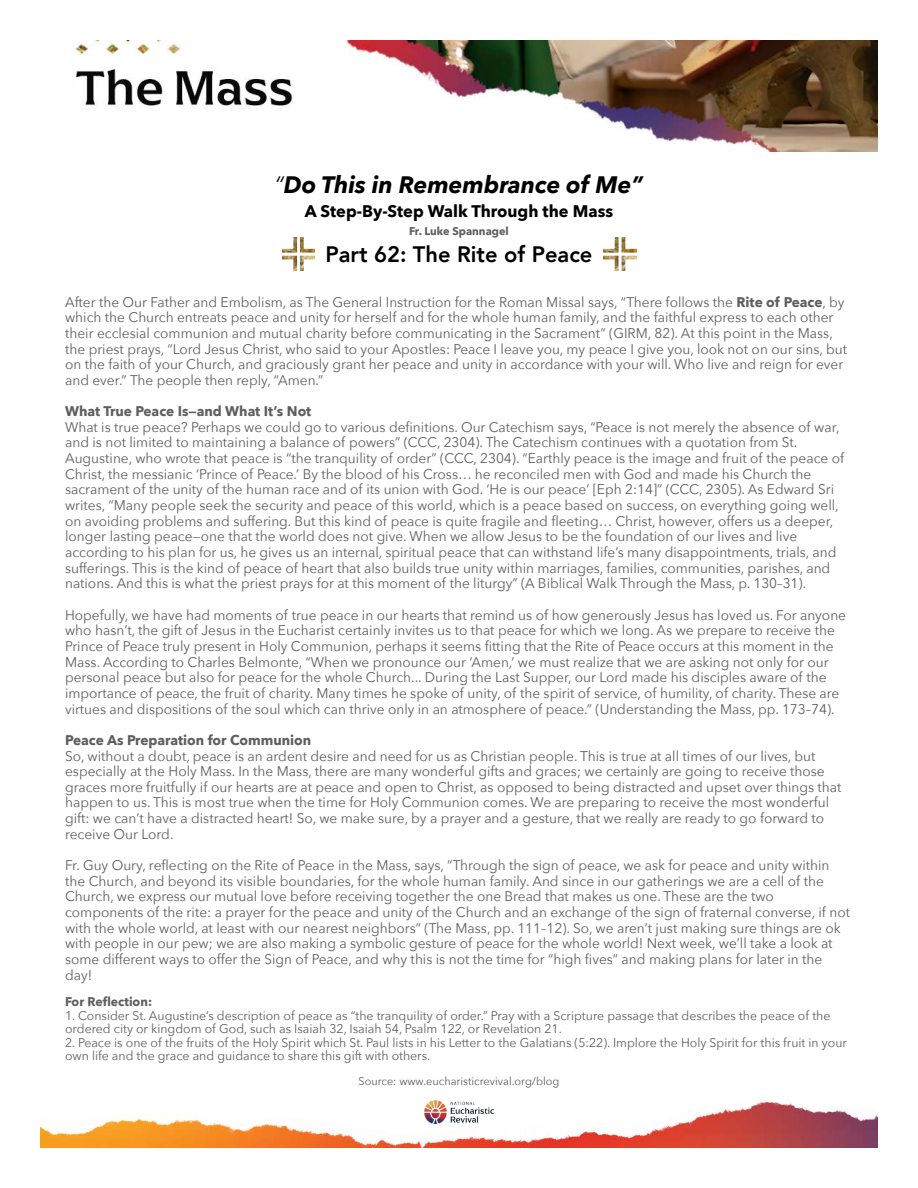
<style>
.page{position:relative;width:918px;height:1188px;background:#fff}
.page>*{position:absolute;margin:0;border:0;box-sizing:border-box;transform-origin:0 0}
.t1{font:italic 700 23.7px "Avenir Next";color:#000}
.t2{font:800 22.35px "Avenir";color:#000}
.t3{font:700 16.8px "Avenir Next";color:#000}
.t4{font:13.95px/15.6px "Avenir Next";color:#5e5e5e}
.t5{font:12.6px/13.4px "Avenir Next";color:#5e5e5e}
.t6{font:700 12.6px "Avenir Next";color:#5e5e5e}
.t7{font:11.25px "Avenir Next";color:#5e5e5e}
.t8{font:700 11.25px "Avenir Next";color:#5e5e5e}
.s1{font-weight:400}
.s2{font-weight:700}
</style>
<div class="page">
<img style="left:40px;top:1100px;width:838px;height:48px">
<img style="left:425px;top:1101px;width:68px;height:23px">
<img style="left:604px;top:238px;width:32px;height:33px">
<img style="left:282px;top:238px;width:33px;height:33px">
<img style="left:75px;top:40px;width:803px;height:112px">
<p class="t1" style="left:275px;top:164px;width:370px"><span class="s1">“</span>Do This in Remembrance of Me”</p>
<p class="t3" style="left:305px;top:197px;width:310px">A Step-By-Step Walk Through the Mass</p>
<p class="t8" style="left:409px;top:221px;width:101px">Fr. Luke Spannagel</p>
<p class="t2" style="left:326px;top:236px;width:268px">Part 62: The Rite of Peace</p>
<p class="t4" style="left:65px;top:293px;width:783px">After the Our Father and Embolism, as The General Instruction for the Roman Missal says, “There follows the <span class="s2">Rite of Peace</span>, by which the Church entreats peace and unity for herself and for the whole human family, and the faithful express to each other their ecclesial communion and mutual charity before communicating in the Sacrament” (GIRM, 82). At this point in the Mass, the priest prays, “Lord Jesus Christ, who said to your Apostles: Peace I leave you, my peace I give you, look not on our sins, but on the faith of your Church, and graciously grant her peace and unity in accordance with your will. Who live and reign for ever and ever.” The people then reply, “Amen.”</p>
<p class="t4" style="left:65px;top:403px;width:781px"><span class="s2">What True Peace Is—and What It’s Not<br></span>What is true peace? Perhaps we could go to various definitions. Our Catechism says, “Peace is not merely the absence of war, and is not limited to maintaining a balance of powers” (CCC, 2304). The Catechism continues with a quotation from St.<br>Augustine, who wrote that peace is “the tranquility of order” (CCC, 2304). “Earthly peace is the image and fruit of the peace of Christ, the messianic ‘Prince of Peace.’ By the blood of his Cross… he reconciled men with God and made his Church the sacrament of the unity of the human race and of its union with God. ‘He is our peace’ [Eph 2:14]” (CCC, 2305). As Edward Sri writes, “Many people seek the security and peace of this world, which is a peace based on success, on everything going well, on avoiding problems and suffering. But this kind of peace is quite fragile and fleeting… Christ, however, offers us a deeper, longer lasting peace—one that the world does not give. When we allow Jesus to be the foundation of our lives and live according to his plan for us, he gives us an internal, spiritual peace that can withstand life’s many disappointments, trials, and sufferings. This is the kind of peace of heart that also builds true unity within marriages, families, communities, parishes, and nations. And this is what the priest prays for at this moment of the liturgy” (A Biblical Walk Through the Mass, p. 130–31).</p>
<p class="t4" style="left:65px;top:606px;width:782px">Hopefully, we have had moments of true peace in our hearts that remind us of how generously Jesus has loved us. For anyone who hasn’t, the gift of Jesus in the Eucharist certainly invites us to that peace for which we long. As we prepare to receive the Prince of Peace truly present in Holy Communion, perhaps it seems fitting that the Rite of Peace occurs at this moment in the Mass. According to Charles Belmonte, “When we pronounce our ‘Amen,’ we must realize that we are asking not only for our personal peace but also for peace for the whole Church... During the Last Supper, our Lord made his disciples aware of the importance of peace, the fruit of charity. Many times he spoke of unity, of the spirit of service, of humility, of charity. These are virtues and dispositions of the soul which can thrive only in an atmosphere of peace.” (Understanding the Mass, pp. 173–74).</p>
<p class="t4" style="left:65px;top:732px;width:778px"><span class="s2">Peace As Preparation for Communion<br></span>So, without a doubt, peace is an ardent desire and need for us as Christian people. This is true at all times of our lives, but especially at the Holy Mass. In the Mass, there are many wonderful gifts and graces; we certainly are going to receive those graces more fruitfully if our hearts are at peace and open to Christ, as opposed to being distracted and upset over things that happen to us. This is most true when the time for Holy Communion comes. We are preparing to receive the most wonderful gift: we can’t have a distracted heart! So, we make sure, by a prayer and a gesture, that we really are ready to go forward to receive Our Lord.</p>
<p class="t4" style="left:65px;top:857px;width:787px">Fr. Guy Oury, reflecting on the Rite of Peace in the Mass, says, “Through the sign of peace, we ask for peace and unity within the Church, and beyond its visible boundaries, for the whole human family. And since in our gatherings we are a cell of the Church, we express our mutual love before receiving together the one Bread that makes us one. These are the two components of the rite: a prayer for the peace and unity of the Church and an exchange of the sign of fraternal converse, if not with the whole world, at least with our nearest neighbors” (The Mass, pp. 111–12). So, we aren’t just making sure things are ok with people in our pew; we are also making a symbolic gesture of peace for the whole world! Next week, we’ll take a look at some different ways to offer the Sign of Peace, and why this is not the time for “high fives” and making plans for later in the day!</p>
<p class="t6" style="left:65px;top:991px;width:88px">For Reflection:</p>
<p class="t5" style="left:65px;top:1008px;width:767px">1. Consider St. Augustine’s description of peace as “the tranquility of order.” Pray with a Scripture passage that describes the peace of the ordered city or kingdom of God, such as Isaiah 32, Isaiah 54, Psalm 122, or Revelation 21.</p>
<p class="t5" style="left:65px;top:1035px;width:783px">2. Peace is one of the fruits of the Holy Spirit which St. Paul lists in his Letter to the Galatians (5:22). Implore the Holy Spirit for this fruit in your own life and the grace and guidance to share this gift with others.</p>
<p class="t7" style="left:359px;top:1072px;width:202px">Source: www.eucharisticrevival.org/blog</p>
</div>
